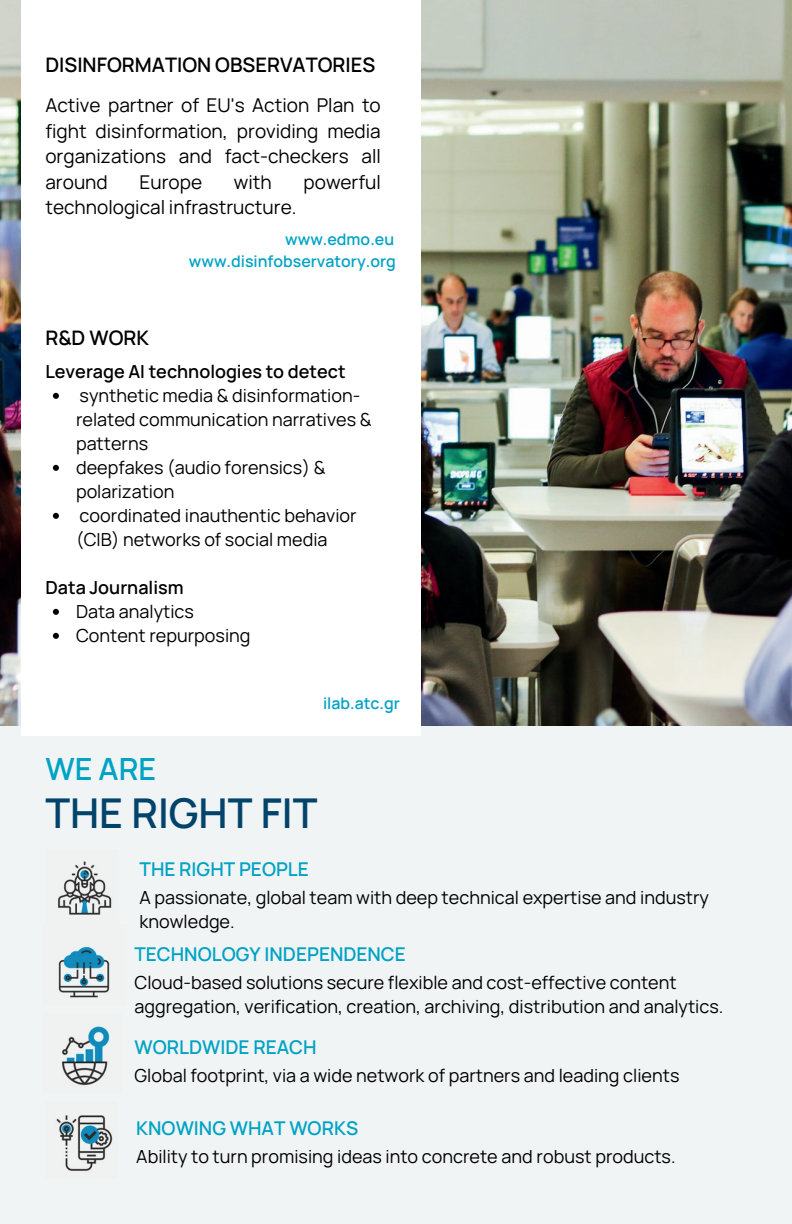
<style>
.page{position:relative;width:792px;height:1224px;background:#fff}
.page>*{position:absolute;margin:0;border:0;box-sizing:border-box;transform-origin:0 0}
.t1{font:600 41px "Manrope";color:#02436b}
.t2{font:600 30.6px "Manrope";color:#01a3c5}
.t3{font:600 20px "Manrope";color:#000}
.t4{font:19px/25.6px "Manrope";color:#000;text-align:justify}
.t5{font:600 19px "Manrope";color:#01a3c5}
.t6{font:18px/24px "Manrope";color:#000}
.t7{font:600 18px "Manrope";color:#000}
.t8{font:600 16px "Manrope";color:#01a3c5}
</style>
<div class="page">
<div style="left:0;top:726px;width:792px;height:498px;background:#f1f4f4"></div>
<img style="left:58px;top:861px;width:54px;height:54px">
<img style="left:56px;top:1115px;width:57px;height:56px">
<img style="left:58px;top:946px;width:52px;height:52px">
<img style="left:61px;top:1026px;width:49px;height:60px">
<img style="left:0;top:0;width:792px;height:726px">
<div style="left:21px;top:0;width:399px;height:735px;background:#fff"></div>
<svg style="left:53px;top:393px;width:6px;height:6px"></svg>
<svg style="left:53px;top:465px;width:6px;height:6px"></svg>
<svg style="left:53px;top:513px;width:6px;height:6px"></svg>
<svg style="left:53px;top:609px;width:6px;height:6px"></svg>
<svg style="left:53px;top:633px;width:6px;height:6px"></svg>
<p class="t3" style="left:45px;top:51px;width:331px">DISINFORMATION OBSERVATORIES</p>
<p class="t4" style="left:45px;top:92px;width:337px">Active partner of EU's Action Plan to fight disinformation, providing media organizations and fact-checkers all around</p>
<p class="t4" style="left:140px;top:168px;width:64px">Europe</p>
<p class="t4" style="left:234px;top:168px;width:39px">with</p>
<p class="t4" style="left:304px;top:168px;width:79px">powerful</p>
<p class="t4" style="left:45px;top:194px;width:253px">technological infrastructure.</p>
<p class="t8" style="left:189px;top:250px;width:208px">www.disinfobservatory.org</p>
<p class="t8" style="left:285px;top:228px;width:110px">www.edmo.eu</p>
<p class="t3" style="left:45px;top:323px;width:105px">R&amp;D WORK</p>
<p class="t7" style="left:45px;top:359px;width:302px">Leverage AI technologies to detect</p>
<p class="t6" style="left:76px;top:383px;width:297px">synthetic media &amp; disinformation&shy;related communication narratives &amp; patterns<br>deepfakes (audio forensics) &amp; polarization<br>coordinated inauthentic behavior (CIB) networks of social media</p>
<p class="t7" style="left:45px;top:575px;width:140px">Data Journalism</p>
<p class="t6" style="left:76px;top:599px;width:176px">Data analytics<br>Content repurposing</p>
<h2 class="t2" style="left:45px;top:748px;width:112px">WE ARE</h2>
<p class="t8" style="left:323px;top:692px;width:78px">ilab.atc.gr</p>
<h1 class="t1" style="left:45px;top:784px;width:274px">THE RIGHT FIT</h1>
<p class="t5" style="left:140px;top:856px;width:171px">THE RIGHT PEOPLE</p>
<p class="t6" style="left:140px;top:885px;width:571px">A passionate, global team with deep technical expertise and industry knowledge.</p>
<p class="t5" style="left:135px;top:940px;width:273px">TECHNOLOGY INDEPENDENCE</p>
<p class="t6" style="left:135px;top:969px;width:590px">Cloud-based solutions secure flexible and cost-effective content aggregation, verification, creation, archiving, distribution and analytics.</p>
<p class="t5" style="left:135px;top:1034px;width:184px">WORLDWIDE REACH</p>
<p class="t6" style="left:135px;top:1063px;width:546px">Global footprint, via a wide network of partners and leading clients</p>
<p class="t5" style="left:136px;top:1114px;width:223px">KNOWING WHAT WORKS</p>
<p class="t6" style="left:136px;top:1144px;width:541px">Ability to turn promising ideas into concrete and robust products.</p>
</div>
